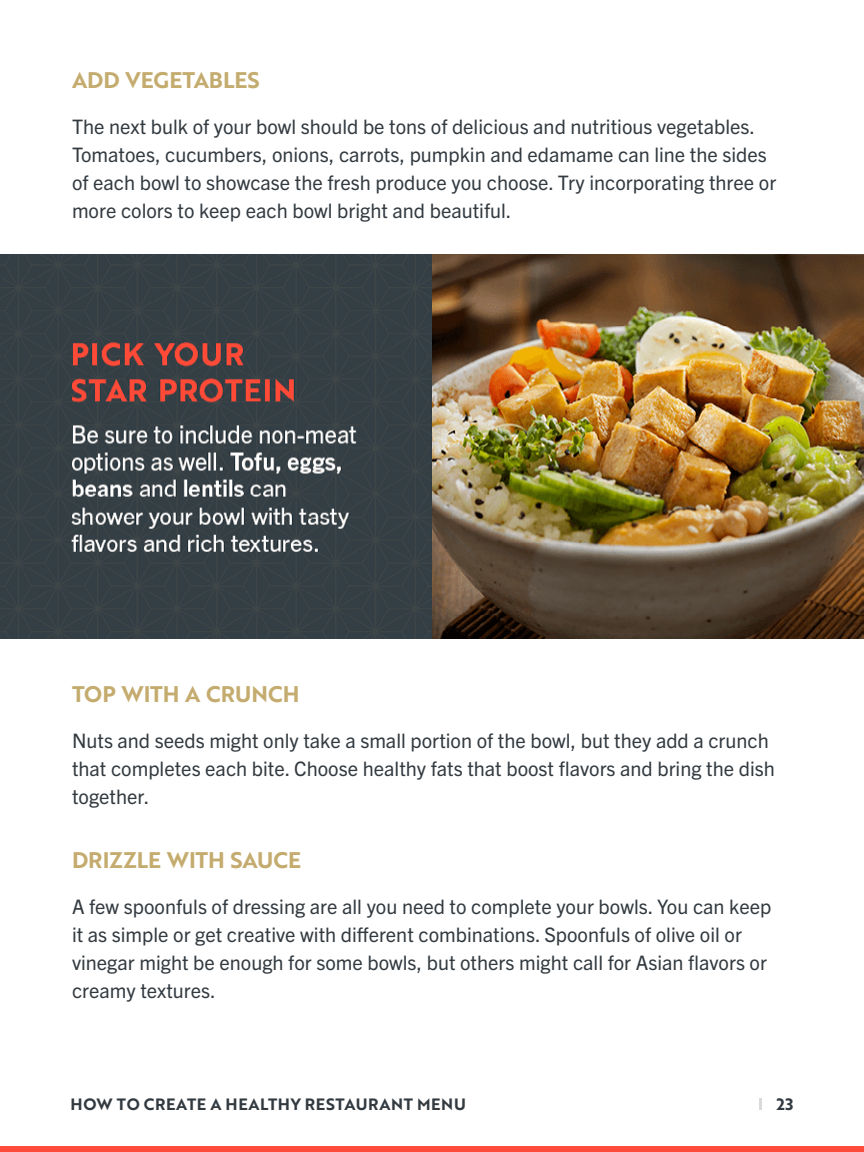
<style>
.page{position:relative;width:864px;height:1152px;background:#fff}
.page>*{position:absolute;margin:0;border:0;box-sizing:border-box;transform-origin:0 0}
.t1{font:22px "Brother 1816 Bold";color:#c4ab6e}
.t2{font:20px/28px "Trade Gothic Next LT Pro";color:#323a40}
.t3{font:16px "Brother 1816 Bold";letter-spacing:.04em;color:#323a40}
</style>
<div class="page">
<div style="left:0;top:1146px;width:864px;height:6px;background:#ff4b3b"></div>
<svg style="left:759px;top:1099px;width:3px;height:11px"></svg>
<img style="left:0;top:255px;width:864px;height:384px">
<p class="t1" style="left:72px;top:63px;width:189px">ADD VEGETABLES</p>
<p class="t2" style="left:72px;top:111px;width:706px">The next bulk of your bowl should be tons of delicious and nutritious vegetables.<br>Tomatoes, cucumbers, onions, carrots, pumpkin and edamame can line the sides of each bowl to showcase the fresh produce you choose. Try incorporating three or more colors to keep each bowl bright and beautiful.</p>
<p class="t1" style="left:72px;top:677px;width:229px">TOP WITH A CRUNCH</p>
<p class="t2" style="left:72px;top:725px;width:704px">Nuts and seeds might only take a small portion of the bowl, but they add a crunch that completes each bite. Choose healthy fats that boost flavors and bring the dish together.</p>
<p class="t1" style="left:72px;top:843px;width:231px">DRIZZLE WITH SAUCE</p>
<p class="t2" style="left:72px;top:891px;width:701px">A few spoonfuls of dressing are all you need to complete your bowls. You can keep it as simple or get creative with different combinations. Spoonfuls of olive oil or vinegar might be enough for some bowls, but others might call for Asian flavors or creamy textures.</p>
<p class="t3" style="left:71px;top:1092px;width:397px">HOW TO CREATE A HEALTHY RESTAURANT MENU</p>
<p class="t3" style="left:777px;top:1092px;width:18px">23</p>
</div>
